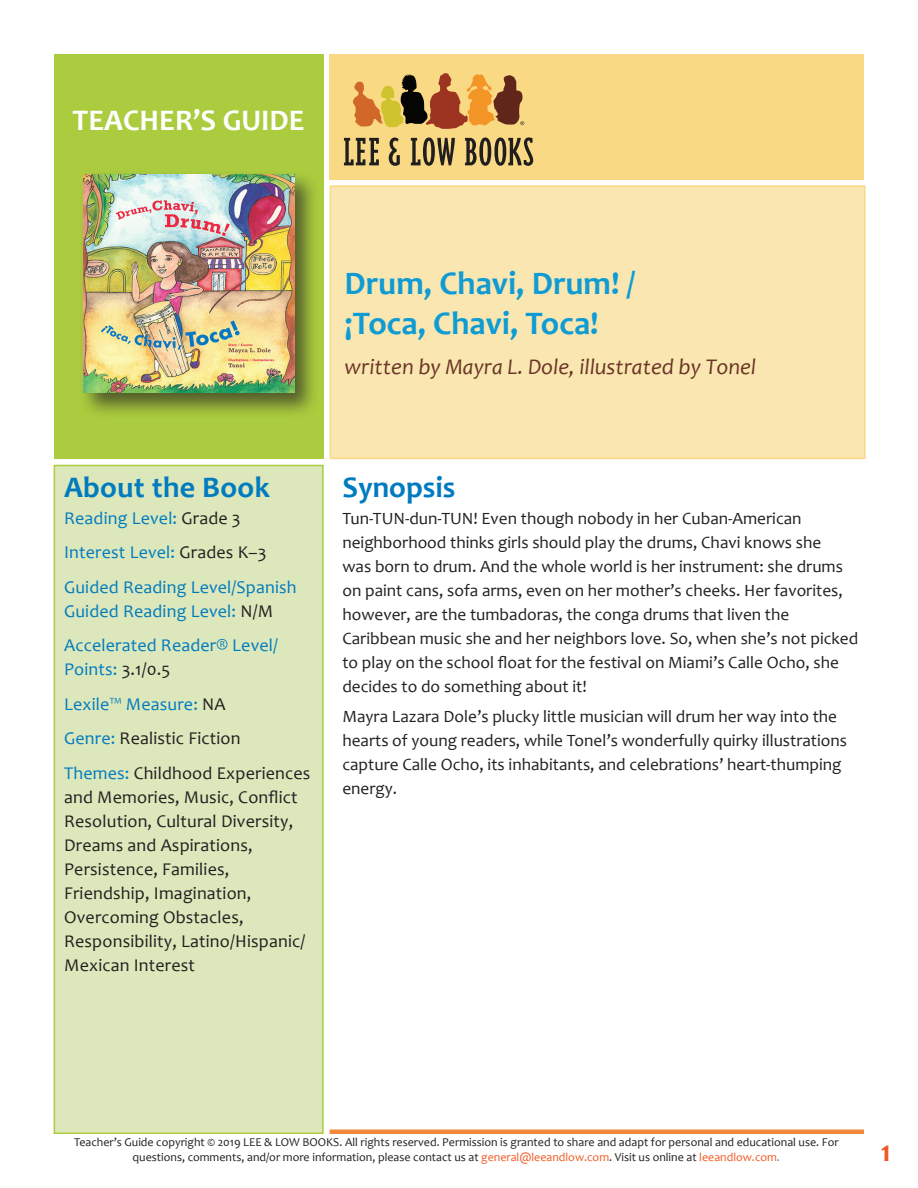
<style>
.page{position:relative;width:918px;height:1188px;background:#fff}
.page>*{position:absolute;margin:0;border:0;box-sizing:border-box;transform-origin:0 0}
.t1{font:700 33px/39.6px "Candara";color:#0f9bd3}
.t2{font:700 30px "Candara";color:#fff}
.blue_running_heads{font:700 30px "Candara";letter-spacing:.01em;color:#007bbf}
.Blue_Single_Column_H{font:700 30px "Candara";color:#007bbf}
.t3{font:700 30px "Candara";color:#f15921}
.t4{font:italic 22.5px "Candara";color:#6a3525}
.about_text{font:18px/24px "Candara";letter-spacing:.01em;color:#231f20}
.about_text-2{font:18px/24px "Candara";letter-spacing:.01em;color:#007bbf}
.text{font:17.25px/24px "Candara";color:#231f20}
.t5{font:12px/14.4px "Candara";color:#231f20;text-align:center}
.s1{color:#231f20}
.s2{color:#007bbf}
.s3{color:#f15921}
.s4{color:#0f9bd3}
</style>
<div class="page">
<hr style="left:330px;top:1130px;width:534px;height:4px;background:#f5893b">
<div style="left:330px;top:54px;width:534px;height:126px;background:#fad984"></div>
<svg style="left:344px;top:137px;width:189px;height:29px"></svg>
<svg style="left:353px;top:73px;width:171px;height:56px"></svg>
<div style="left:54px;top:54px;width:270px;height:405px;background:#aacc3e"></div>
<div style="left:54px;top:466px;width:269px;height:667px;background:#dce7bb"></div>
<div style="left:54px;top:465px;width:270px;height:669px;border:2px solid #aacc3e"></div>
<div style="left:330px;top:186px;width:535px;height:272px;background:#f9e6b1"></div>
<div style="left:330px;top:185px;width:536px;height:274px;border:2px solid #fad984"></div>
<div style="left:78px;top:169px;width:242px;height:250px;background:#231f20;opacity:.65"></div>
<img style="left:83px;top:174px;width:211px;height:219px">
<p class="t2" style="left:73px;top:101px;width:234px">TEACHER’S GUIDE</p>
<p class="t1" style="left:345px;top:263px;width:292px">Drum, Chavi, Drum! / ¡Toca, Chavi, Toca!</p>
<p class="t4" style="left:345px;top:353px;width:413px">written by Mayra L. Dole, illustrated by Tonel</p>
<p class="blue_running_heads" style="left:64px;top:468px;width:207px">About the Book</p>
<p class="about_text-2" style="left:64px;top:506px;width:178px">Reading Level: <span class="s1">Grade 3</span></p>
<p class="about_text-2" style="left:64px;top:540px;width:204px">Interest Level: <span class="s1">Grades K–3</span></p>
<p class="about_text-2" style="left:64px;top:575px;width:234px">Guided Reading Level/Spanish<br>Guided Reading Level: <span class="s1">N/M</span></p>
<p class="about_text-2" style="left:64px;top:633px;width:215px">Accelerated Reader® Level/<br>Points: <span class="s1">3.1/0.5</span></p>
<p class="about_text-2" style="left:64px;top:692px;width:163px">Lexile™ Measure: <span class="s1">NA</span></p>
<p class="about_text" style="left:64px;top:726px;width:178px"><span class="s2">Genre:</span> Realistic Fiction</p>
<p class="about_text" style="left:64px;top:761px;width:248px"><span class="s2">Themes:</span> Childhood Experiences and Memories, Music, Conflict<br>Resolution, Cultural Diversity,<br>Dreams and Aspirations,<br>Persistence, Families,<br>Friendship, Imagination,<br>Overcoming Obstacles,<br>Responsibility, Latino/Hispanic/<br>Mexican Interest</p>
<p class="Blue_Single_Column_H" style="left:342px;top:469px;width:115px">Synopsis</p>
<p class="text" style="left:342px;top:507px;width:517px">Tun-TUN-dun-TUN! Even though nobody in her Cuban-American neighborhood thinks girls should play the drums, Chavi knows she<br>was born to drum. And the whole world is her instrument: she drums on paint cans, sofa arms, even on her mother’s cheeks. Her favorites, however, are the tumbadoras, the conga drums that liven the Caribbean music she and her neighbors love. So, when she’s not picked to play on the school float for the festival on Miami’s Calle Ocho, she decides to do something about it!</p>
<p class="text" style="left:342px;top:705px;width:506px">Mayra Lazara Dole’s plucky little musician will drum her way into the hearts of young readers, while Tonel’s wonderfully quirky illustrations capture Calle Ocho, its inhabitants, and celebrations’ heart-thumping energy.</p>
<p class="t5" style="left:74px;top:1135px;width:766px">Teacher’s Guide copyright © 2019 LEE &amp; LOW BOOKS. All rights reserved. Permission is granted to share and adapt for personal and educational use. For questions, comments, and/or more information, please contact us at <span class="s3">general@leeandlow.com</span>. Visit us online at <span class="s3">leeandlow.com</span><span class="s4">.</span></p>
<p class="t3" style="left:881px;top:1133px;width:12px">1</p>
</div>
